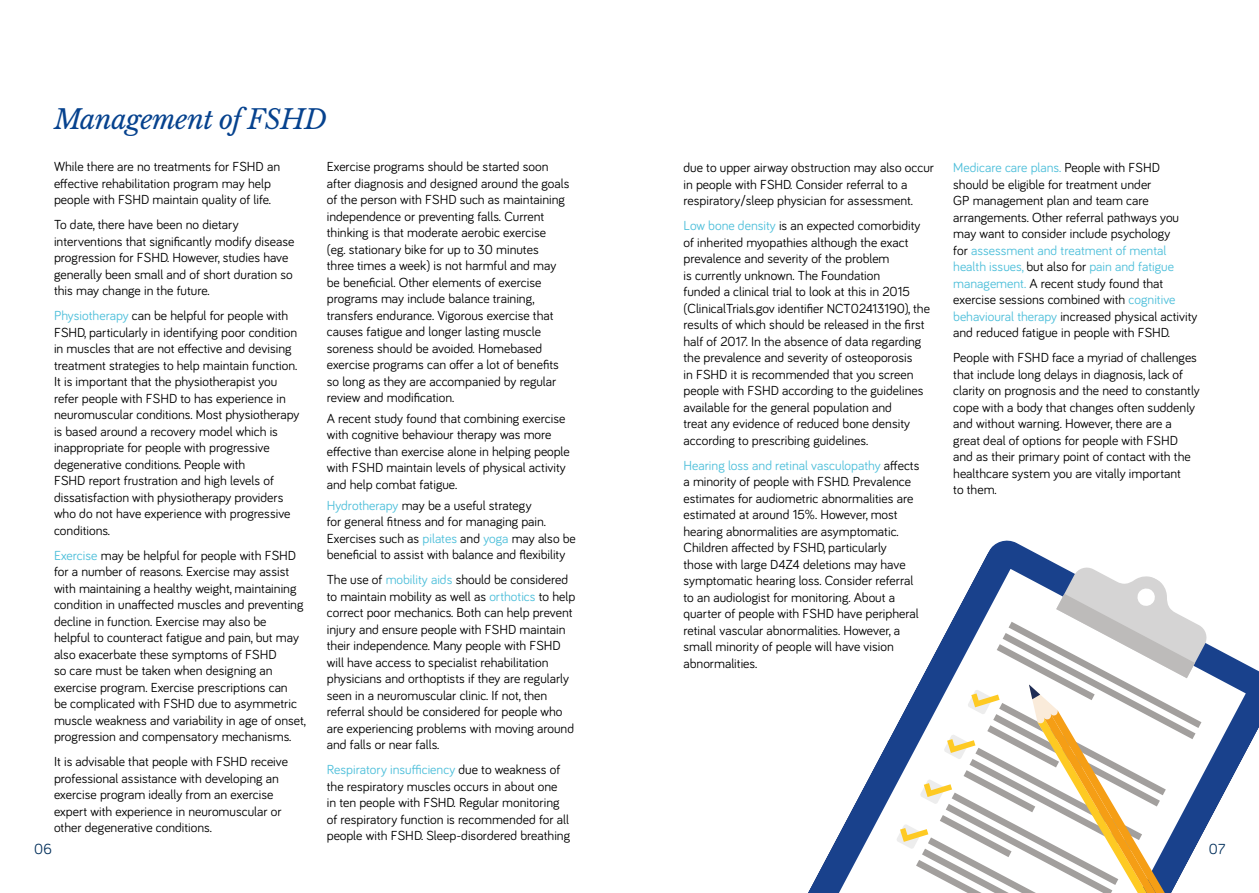
<style>
.page{position:relative;width:1259px;height:893px;background:#fff}
.page>*{position:absolute;margin:0;border:0;box-sizing:border-box;transform-origin:0 0}
.t1{font:italic 27px "Libre Baskerville";letter-spacing:-.02em;color:#06428e}
.t2{font:15px "Bariol";color:#002e5a}
.t3{font:13.5px/16.5px "Bariol";color:#000}
.s1{color:#4ebfda}
</style>
<div class="page">
<svg style="left:808px;top:540px;width:451px;height:353px"></svg>
<svg style="left:827px;top:569px;width:69px;height:324px"></svg>
<svg style="left:896px;top:566px;width:350px;height:327px"></svg>
<h1 class="t1" style="left:54px;top:103px;width:274px">Management of FSHD</h1>
<p class="t3" style="left:54px;top:158px;width:228px">While there are no treatments for FSHD an effective rehabilitation program may help people with FSHD maintain quality of life.</p>
<p class="t3" style="left:54px;top:216px;width:242px">To date, there have been no dietary interventions that significantly modify disease progression for FSHD. However, studies have generally been small and of short duration so this may change in the future.</p>
<p class="t3" style="left:54px;top:307px;width:247px"><span class="s1">Physiotherapy</span> can be helpful for people with FSHD, particularly in identifying poor condition in muscles that are not effective and devising treatment strategies to help maintain function.<br>It is important that the physiotherapist you refer people with FSHD to has experience in neuromuscular conditions. Most physiotherapy is based around a recovery model which is inappropriate for people with progressive degenerative conditions. People with<br>FSHD report frustration and high levels of dissatisfaction with physiotherapy providers who do not have experience with progressive conditions.</p>
<p class="t3" style="left:54px;top:546px;width:254px"><span class="s1">Exercise</span> may be helpful for people with FSHD for a number of reasons. Exercise may assist with maintaining a healthy weight, maintaining condition in unaffected muscles and preventing decline in function. Exercise may also be helpful to counteract fatigue and pain, but may also exacerbate these symptoms of FSHD<br>so care must be taken when designing an exercise program. Exercise prescriptions can<br>be complicated with FSHD due to asymmetric muscle weakness and variability in age of onset, progression and compensatory mechanisms.</p>
<p class="t3" style="left:54px;top:753px;width:236px">It is advisable that people with FSHD receive professional assistance with developing an exercise program ideally from an exercise expert with experience in neuromuscular or other degenerative conditions.</p>
<p class="t3" style="left:327px;top:158px;width:244px">Exercise programs should be started soon after diagnosis and designed around the goals of the person with FSHD such as maintaining independence or preventing falls. Current thinking is that moderate aerobic exercise<br>(eg. stationary bike for up to 30 minutes<br>three times a week) is not harmful and may be beneficial. Other elements of exercise programs may include balance training, transfers endurance. Vigorous exercise that causes fatigue and longer lasting muscle soreness should be avoided. Homebased exercise programs can offer a lot of benefits so long as they are accompanied by regular review and modification.</p>
<p class="t3" style="left:327px;top:409px;width:245px">A recent study found that combining exercise with cognitive behaviour therapy was more effective than exercise alone in helping people with FSHD maintain levels of physical activity and help combat fatigue.</p>
<p class="t3" style="left:327px;top:496px;width:251px"><span class="s1">Hydrotherapy</span> may be a useful strategy<br>for general fitness and for managing pain.<br>Exercises such as <span class="s1">pilates</span> and <span class="s1">yoga</span> may also be beneficial to assist with balance and flexibility</p>
<p class="t3" style="left:327px;top:571px;width:250px">The use of <span class="s1">mobility aids</span> should be considered to maintain mobility as well as <span class="s1">orthotics</span> to help correct poor mechanics. Both can help prevent injury and ensure people with FSHD maintain their independence. Many people with FSHD will have access to specialist rehabilitation physicians and orthoptists if they are regularly seen in a neuromuscular clinic. If not, then referral should be considered for people who are experiencing problems with moving around and falls or near falls.</p>
<p class="t3" style="left:327px;top:761px;width:245px"><span class="s1">Respiratory insufficiency</span> due to weakness of the respiratory muscles occurs in about one in ten people with FSHD. Regular monitoring of respiratory function is recommended for all people with FSHD. Sleep-disordered breathing</p>
<p class="t3" style="left:953px;top:159px;width:246px"><span class="s1">Medicare care plans.</span> People with FSHD should be eligible for treatment under<br>GP management plan and team care arrangements. Other referral pathways you may want to consider include psychology<br>for <span class="s1">assessment and treatment of mental health issues,</span> but also for <span class="s1">pain and fatigue management.</span> A recent study found that exercise sessions combined with <span class="s1">cognitive behavioural therapy</span> increased physical activity and reduced fatigue in people with FSHD.</p>
<p class="t3" style="left:953px;top:349px;width:248px">People with FSHD face a myriad of challenges that include long delays in diagnosis, lack of clarity on prognosis and the need to constantly cope with a body that changes often suddenly and without warning. However, there are a great deal of options for people with FSHD and as their primary point of contact with the healthcare system you are vitally important<br>to them.</p>
<p class="t3" style="left:683px;top:159px;width:252px">due to upper airway obstruction may also occur in people with FSHD. Consider referral to a respiratory/sleep physician for assessment.</p>
<p class="t3" style="left:683px;top:217px;width:248px"><span class="s1">Low bone density</span> is an expected comorbidity of inherited myopathies although the exact prevalence and severity of the problem<br>is currently unknown. The Foundation<br>funded a clinical trial to look at this in 2015 (ClinicalTrials.gov identifier NCT02413190), the results of which should be released in the first half of 2017. In the absence of data regarding the prevalence and severity of osteoporosis<br>in FSHD it is recommended that you screen people with FSHD according to the guidelines available for the general population and<br>treat any evidence of reduced bone density according to prescribing guidelines.</p>
<p class="t3" style="left:683px;top:456px;width:237px"><span class="s1">Hearing loss and retinal vasculopathy</span> affects a minority of people with FSHD. Prevalence estimates for audiometric abnormalities are estimated at around 15%. However, most hearing abnormalities are asymptomatic.<br>Children affected by FSHD, particularly<br>those with large D4Z4 deletions may have symptomatic hearing loss. Consider referral to an audiologist for monitoring. About a quarter of people with FSHD have peripheral retinal vascular abnormalities. However, a small minority of people will have vision abnormalities.</p>
<p class="t2" style="left:34px;top:838px;width:19px">06</p>
<p class="t2" style="left:1209px;top:838px;width:18px">07</p>
</div>
